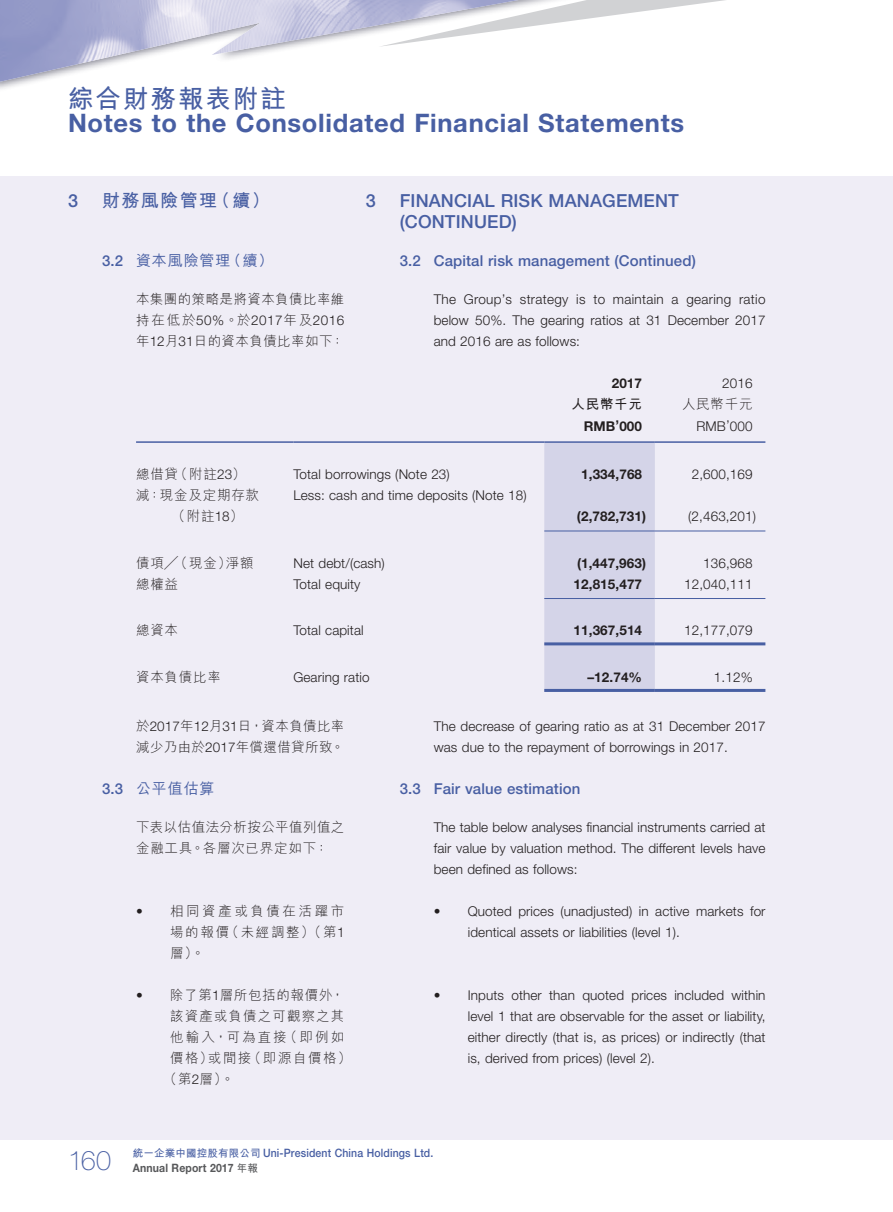
<style>
.page{position:relative;width:893px;height:1212px;background:#fff}
.page>*{position:absolute;margin:0;border:0;box-sizing:border-box;transform-origin:0 0}
.t1{font:100 27px "Helvetica Neue LT Std";color:#485fa3}
.t2{font:700 25.5px "Helvetica Neue LT Std";letter-spacing:.03em;color:#485fa3}
.t3{font:700 25.5px "M Hei HK";letter-spacing:.08em;color:#485fa3}
.Heading_1{font:500 18px/21px "Helvetica Neue LT Std";letter-spacing:.01em;color:#485fa3}
.C_Heading_1{font:700 18px "M Hei HK";letter-spacing:.08em;color:#485fa3}
.C_Heading_1-2{font:500 18px "Helvetica Neue LT Std";color:#485fa3}
.Heading_2{font:500 15px "Helvetica Neue LT Std";letter-spacing:.01em;color:#485fa3}
.C_Heading_2{font:500 15px "M Hei HK";letter-spacing:.06em;color:#485fa3}
.Body_Text{font:300 13.5px/21px "Helvetica Neue LT Std";letter-spacing:.01em;color:#231f20;text-align:justify}
.Body_Text-2{font:300 13.5px/21px "M Hei HK";letter-spacing:.06em;color:#231f20;text-align:justify}
.Body_Text-3{font:700 13.5px "Helvetica Neue LT Std";letter-spacing:.01em;color:#231f20}
.Body_Text-4{font:300 13.5px/21px "M Hei HK";letter-spacing:.03em;color:#231f20}
.Body_Text-5{font:300 13.5px "M Hei HK";letter-spacing:.12em;color:#231f20}
.Body_Text-6{font:300 13.5px "M Hei HK";letter-spacing:.085em;color:#231f20}
.Body_Text-7{font:300 13.5px "M Hei HK";letter-spacing:.16em;color:#231f20}
.Body_Text-8{font:700 13.5px "M Hei HK";letter-spacing:.06em;color:#231f20}
.t4{font:500 11.55px "Helvetica Neue LT Std";letter-spacing:.015em;color:#485fa3;scale:.91 1}
.t5{font:700 11.55px "Helvetica Neue LT Std";letter-spacing:.015em;color:#57585a;scale:.91 1}
.s1{font-family:"Helvetica Neue LT Std"}
.s2{font-weight:700}
.s3{font-family:"M Hei HK";font-weight:700;font-size:10.5px}
.s4{font-family:"M Hei HK";font-size:10.5px}
</style>
<div class="page">
<div style="left:0;top:176px;width:893px;height:964px;background:#efedf6"></div>
<svg style="left:0;top:0;width:725px;height:82px"></svg>
<div style="left:544px;top:443px;width:111px;height:246px;background:#d4d4e8"></div>
<hr style="left:136px;top:441px;width:157px;height:2px;background:#485fa3">
<hr style="left:293px;top:441px;width:251px;height:2px;background:#485fa3">
<hr style="left:544px;top:441px;width:111px;height:2px;background:#485fa3">
<hr style="left:655px;top:441px;width:110px;height:2px;background:#485fa3">
<hr style="left:544px;top:531px;width:111px;height:1px;background:#485fa3">
<hr style="left:655px;top:531px;width:110px;height:1px;background:#485fa3">
<hr style="left:544px;top:598px;width:111px;height:1px;background:#485fa3">
<hr style="left:655px;top:598px;width:110px;height:1px;background:#485fa3">
<hr style="left:544px;top:642px;width:111px;height:3px;background:#485fa3">
<hr style="left:655px;top:642px;width:110px;height:3px;background:#485fa3">
<hr style="left:544px;top:689px;width:111px;height:3px;background:#485fa3">
<hr style="left:655px;top:689px;width:110px;height:3px;background:#485fa3">
<h2 class="t3" style="left:68px;top:80px;width:219px">綜合財務報表附註</h2>
<h2 class="t2" style="left:68px;top:107px;width:617px">Notes to the Consolidated Financial Statements</h2>
<p class="C_Heading_1-2" style="left:68px;top:190px;width:12px">3</p>
<p class="C_Heading_1" style="left:102px;top:188px;width:169px">財務風險管理（續）</p>
<p class="C_Heading_2" style="left:102px;top:250px;width:173px"><span class="s1">3.2</span> 資本風險管理（續）</p>
<p class="Body_Text-2" style="left:136px;top:289px;width:210px">本集團的策略是將資本負債比率維持在低於<span class="s1">50%</span>。於<span class="s1">2017</span>年及<span class="s1">2016</span>年<span class="s1">12</span>月<span class="s1">31</span>日的資本負債比率如下：</p>
<p class="Heading_1" style="left:366px;top:190px;width:12px">3</p>
<p class="Heading_1" style="left:400px;top:190px;width:281px">FINANCIAL RISK MANAGEMENT (CONTINUED)</p>
<p class="Heading_2" style="left:400px;top:252px;width:298px">3.2 Capital risk management (Continued)</p>
<p class="Body_Text" style="left:434px;top:289px;width:333px">The Group’s strategy is to maintain a gearing ratio below 50%. The gearing ratios at 31 December 2017 and 2016 are as follows:</p>
<p class="Body_Text-3" style="left:612px;top:375px;width:32px">2017</p>
<p class="Body_Text" style="left:722px;top:373px;width:32px">2016</p>
<p class="Body_Text-8" style="left:571px;top:395px;width:72px">人民幣千元</p>
<p class="Body_Text-2" style="left:682px;top:394px;width:72px">人民幣千元</p>
<p class="Body_Text-3" style="left:584px;top:417px;width:60px">RMB’000</p>
<p class="Body_Text" style="left:696px;top:415px;width:58px">RMB’000</p>
<p class="Body_Text-2" style="left:136px;top:463px;width:111px">總借貸（附註<span class="s1">23</span>）</p>
<p class="Body_Text" style="left:293px;top:463px;width:158px">Total borrowings (Note 23)</p>
<p class="Body_Text-3" style="left:581px;top:466px;width:62px">1,334,768</p>
<p class="Body_Text" style="left:692px;top:463px;width:62px">2,600,169</p>
<p class="Body_Text-2" style="left:172px;top:484px;width:89px;text-indent:-36px">減：現金及定期存款（附註<span class="s1">18</span>）</p>
<p class="Body_Text" style="left:293px;top:484px;width:235px">Less: cash and time deposits (Note 18)</p>
<p class="Body_Text-3" style="left:577px;top:508px;width:71px">(2,782,731)</p>
<p class="Body_Text" style="left:688px;top:505px;width:69px">(2,463,201)</p>
<p class="Body_Text-2" style="left:136px;top:552px;width:119px">債項<span class="s2">╱</span>（現金）淨額</p>
<p class="Body_Text" style="left:293px;top:552px;width:93px">Net debt/(cash)</p>
<p class="Body_Text-3" style="left:577px;top:554px;width:71px">(1,447,963)</p>
<p class="Body_Text" style="left:703px;top:552px;width:51px">136,968</p>
<p class="Body_Text-2" style="left:136px;top:573px;width:44px">總權益</p>
<p class="Body_Text" style="left:293px;top:573px;width:69px">Total equity</p>
<p class="Body_Text-3" style="left:574px;top:575px;width:70px">12,815,477</p>
<p class="Body_Text" style="left:684px;top:573px;width:70px">12,040,111</p>
<p class="Body_Text-2" style="left:136px;top:619px;width:44px">總資本</p>
<p class="Body_Text" style="left:293px;top:620px;width:72px">Total capital</p>
<p class="Body_Text-3" style="left:574px;top:622px;width:70px">11,367,514</p>
<p class="Body_Text" style="left:684px;top:620px;width:70px">12,177,079</p>
<p class="Body_Text-2" style="left:136px;top:666px;width:86px">資本負債比率</p>
<p class="Body_Text" style="left:293px;top:666px;width:78px">Gearing ratio</p>
<p class="Body_Text-3" style="left:587px;top:668px;width:56px">–12.74%</p>
<p class="Body_Text" style="left:714px;top:666px;width:40px">1.12%</p>
<p class="Body_Text" style="left:434px;top:715px;width:333px">The decrease of gearing ratio as at 31 December 2017 was due to the repayment of borrowings in 2017.</p>
<p class="Heading_2" style="left:400px;top:779px;width:182px">3.3 Fair value estimation</p>
<p class="Body_Text" style="left:434px;top:816px;width:333px">The table below analyses financial instruments carried at fair value by valuation method. The different levels have been defined as follows:</p>
<p class="Body_Text" style="left:468px;top:900px;width:299px;text-indent:-34px">• Quoted prices (unadjusted) in active markets for identical assets or liabilities (level 1).</p>
<p class="Body_Text-4" style="left:136px;top:715px;width:210px">於<span class="s1">2017</span>年<span class="s1">12</span>月<span class="s1">31</span>日，資本負債比率減少乃由於<span class="s1">2017</span>年償還借貸所致。</p>
<p class="C_Heading_2" style="left:102px;top:777px;width:114px"><span class="s1">3.3</span> 公平值估算</p>
<p class="Body_Text-4" style="left:136px;top:816px;width:210px">下表以估值法分析按公平值列值之金融工具。各層次已界定如下：</p>
<p class="Body_Text-2" style="left:170px;top:900px;width:176px;text-indent:-34px"><span class="s1">•</span> 相同資產或負債在活躍市場的報價（未經調整）（第<span class="s1">1</span>層）。</p>
<p class="Body_Text-2" style="left:136px;top:984px;width:210px"><span class="s1">•</span> 除了第<span class="s1">1</span>層所包括的報價外，</p>
<p class="Body_Text-6" style="left:170px;top:1009px;width:176px">該資產或負債之可觀察之其</p>
<p class="Body_Text-7" style="left:170px;top:1030px;width:176px">他輸入，可為直接（即例如</p>
<p class="Body_Text-5" style="left:170px;top:1051px;width:183px">價格）或間接（即源自價格）</p>
<p class="Body_Text-2" style="left:163px;top:1068px;width:72px">（第<span class="s1">2</span>層）。</p>
<p class="Body_Text" style="left:468px;top:984px;width:299px;text-indent:-34px">• Inputs other than quoted prices included within level 1 that are observable for the asset or liability, either directly (that is, as prices) or indirectly (that is, derived from prices) (level 2).</p>
<p class="t4" style="left:133px;top:1146px;width:332px"><span class="s3">統一企業中國控股有限公司</span> Uni-President China Holdings Ltd.</p>
<h1 class="t1" style="left:68px;top:1145px;width:45px">160</h1>
<p class="t5" style="left:133px;top:1160px;width:139px">Annual Report 2017 <span class="s4">年報</span></p>
</div>
